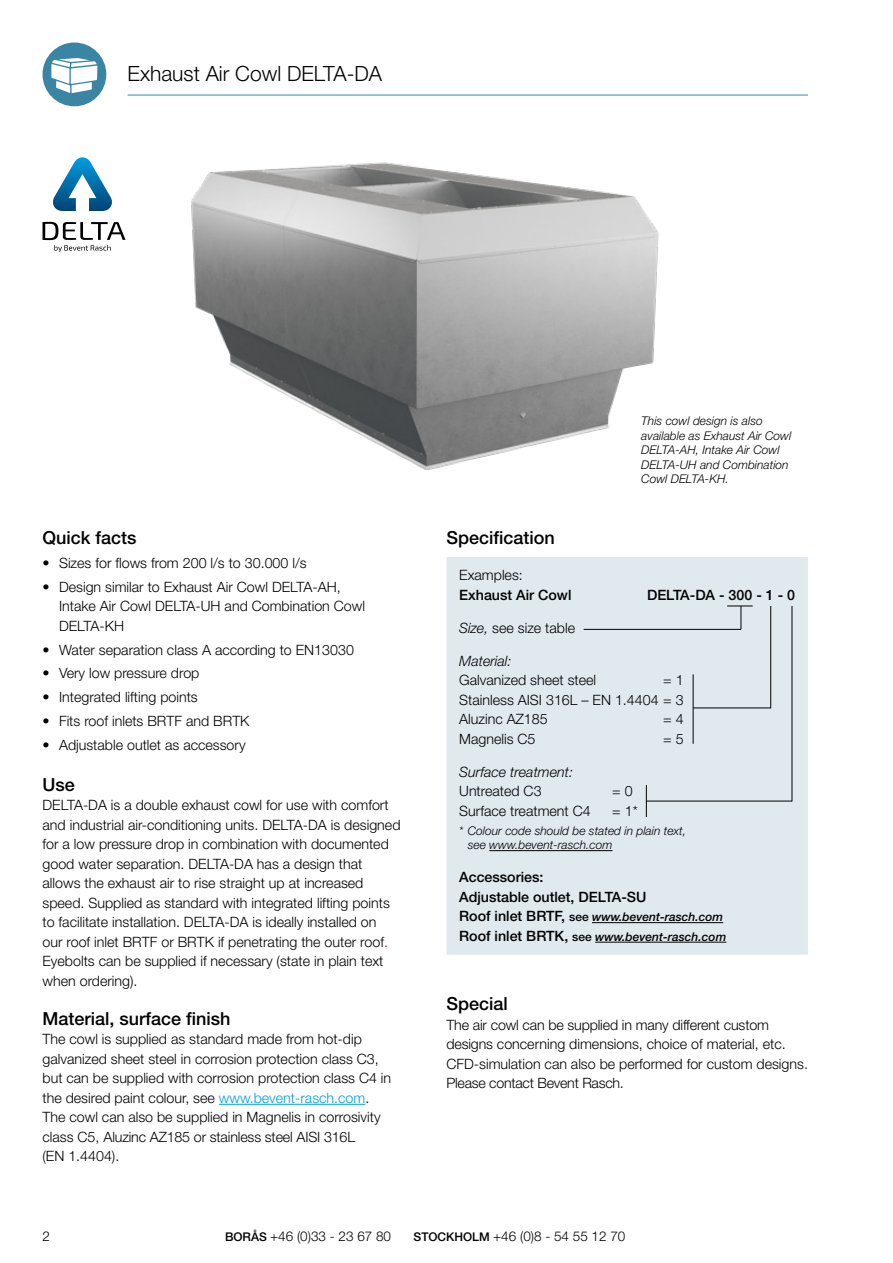
<style>
.page{position:relative;width:893px;height:1263px;background:#fff}
.page>*{position:absolute;margin:0;border:0;box-sizing:border-box;transform-origin:0 0}
.t1{font:300 21px "Helvetica Neue LT Std";color:#000}
.t2{font:500 18px "Helvetica Neue LT Std";color:#000}
.t3{font:300 14.25px/19.5px "Helvetica Neue LT Std";color:#000}
.t4{font:500 14.25px/19.5px "Helvetica Neue LT Std";color:#000}
.t5{font:italic 300 14.25px "Helvetica Neue LT Std";color:#000}
.t6{font:300 13.5px "Helvetica Neue LT Std";color:#000}
.t7{font:italic 300 12px/14.4px "Helvetica Neue LT Std";color:#000}
.t8{font:italic 500 12px/19.5px "Helvetica Neue LT Std";color:#000}
.s1{color:#c50e1f}
.s2{color:#009ee0}
.s3{font-style:italic}
.s4{font-style:normal;font-size:14.25px}
.s5{font-style:normal}
.s6{font-weight:500;font-size:12px}
</style>
<div class="page">
<div style="left:43px;top:43px;width:63px;height:63px;background:#3a85a3;border-radius:50%"></div>
<svg style="left:51px;top:58px;width:46px;height:35px"></svg>
<hr style="left:128px;top:95px;width:680px;height:1px;background:#3a85a3">
<svg style="left:52px;top:157px;width:60px;height:54px"></svg>
<svg style="left:43px;top:222px;width:82px;height:30px"></svg>
<img style="left:191px;top:162px;width:468px;height:308px">
<div style="left:446px;top:557px;width:362px;height:398px;background:#e0e9ee"></div>
<hr style="left:219px;top:1104px;width:146px;height:1px;background:#009ee0">
<hr style="left:489px;top:850px;width:123px;height:1px;background:#000">
<hr style="left:592px;top:922px;width:131px;height:1px;background:#000">
<hr style="left:595px;top:942px;width:131px;height:1px;background:#000">
<svg style="left:727px;top:606px;width:26px;height:23px"></svg>
<hr style="left:584px;top:629px;width:157px;height:1px;background:#000">
<hr style="left:693px;top:674px;width:1px;height:70px;background:#000">
<hr style="left:693px;top:707px;width:78px;height:1px;background:#000">
<hr style="left:792px;top:606px;width:1px;height:195px;background:#000">
<hr style="left:646px;top:785px;width:1px;height:32px;background:#000">
<hr style="left:646px;top:801px;width:146px;height:1px;background:#000">
<hr style="left:770px;top:606px;width:1px;height:102px;background:#000">
<h1 class="t1" style="left:128px;top:61px;width:256px">Exhaust Air Cowl DELTA-DA</h1>
<p class="t2" style="left:43px;top:527px;width:96px">Quick facts</p>
<p class="t3" style="left:43px;top:553px;width:266px">• Sizes for flows from 200 l/s to 30.000 l/s</p>
<p class="t3" style="left:59px;top:577px;width:308px;text-indent:-17px">• Design similar to Exhaust Air Cowl DELTA-AH,<br>Intake Air Cowl DELTA-UH and Combination Cowl<br>DELTA-KH</p>
<p class="t3" style="left:43px;top:639px;width:313px">• Water separation class A according to EN13030</p>
<p class="t3" style="left:43px;top:663px;width:158px">• Very low pressure drop</p>
<p class="t3" style="left:43px;top:687px;width:157px">• Integrated lifting points</p>
<p class="t3" style="left:43px;top:711px;width:208px">• Fits roof inlets BRTF and BRTK</p>
<p class="t3" style="left:43px;top:735px;width:205px">• Adjustable outlet as accessory</p>
<p class="t2" style="left:43px;top:774px;width:34px">Use</p>
<p class="t3" style="left:43px;top:795px;width:359px">DELTA-DA is a double exhaust cowl for use with comfort and industrial air-conditioning units. DELTA-DA is designed for a low pressure drop in combination with documented good water separation. DELTA-DA has a design that allows the exhaust air to rise straight up at increased speed. Supplied as standard with integrated lifting points to facilitate installation. DELTA-DA is ideally installed on<br>our roof inlet BRTF or BRTK if penetrating the outer roof<span class="s1">.<br></span>Eyebolts can be supplied if necessary (state in plain text when ordering).</p>
<p class="t2" style="left:43px;top:1008px;width:190px">Material, surface finish</p>
<p class="t3" style="left:43px;top:1029px;width:350px">The cowl is supplied as standard made from hot-dip galvanized sheet steel in corrosion protection class C3, but can be supplied with corrosion protection class C4 in the desired paint colour, see <span class="s2">www.bevent-rasch.com</span>.<br>The cowl can also be supplied in Magnelis in corrosivity class C5, Aluzinc AZ185 or stainless steel AISI 316L<br>(EN 1.4404).</p>
<p class="t2" style="left:446px;top:527px;width:110px">Specification</p>
<p class="t7" style="left:641px;top:414px;width:152px">This cowl design is also available as Exhaust Air Cowl<br>DELTA-AH, Intake Air Cowl<br>DELTA-UH and Combination<br>Cowl DELTA-KH.</p>
<p class="t3" style="left:459px;top:565px;width:65px">Examples:</p>
<p class="t4" style="left:459px;top:584px;width:114px">Exhaust Air Cowl</p>
<p class="t4" style="left:647px;top:584px;width:150px">DELTA-DA - 300 - 1 - 0</p>
<p class="t3" style="left:459px;top:617px;width:117px"><span class="s3">Size,</span> see size table</p>
<p class="t5" style="left:459px;top:652px;width:54px">Material:</p>
<p class="t3" style="left:459px;top:670px;width:138px">Galvanized sheet steel</p>
<p class="t3" style="left:459px;top:670px;width:226px;text-align:justify;text-indent:204px">= 1<br>Stainless AISI 316L – EN 1.4404 = 3<br>Aluzinc AZ185</p>
<p class="t3" style="left:663px;top:709px;width:22px">= 4</p>
<p class="t3" style="left:459px;top:728px;width:78px">Magnelis C5</p>
<p class="t3" style="left:663px;top:728px;width:22px">= 5</p>
<p class="t5" style="left:459px;top:763px;width:115px">Surface treatment:</p>
<p class="t3" style="left:459px;top:781px;width:84px">Untreated C3</p>
<p class="t3" style="left:612px;top:781px;width:22px">= 0</p>
<p class="t3" style="left:459px;top:800px;width:133px">Surface treatment C4</p>
<p class="t3" style="left:612px;top:800px;width:27px">= 1*</p>
<p class="t7" style="left:468px;top:823px;width:220px;text-indent:-9px">* Colour code should be stated in plain text, see www.bevent-rasch.com</p>
<p class="t4" style="left:459px;top:867px;width:189px">Accessories:<br>Adjustable outlet, DELTA-SU</p>
<p class="t8" style="left:459px;top:907px;width:269px"><span class="s4">Roof inlet BRTF,</span> <span class="s5">see</span> www.bevent-rasch.com<br><span class="s4">Roof inlet BRTK,</span> <span class="s5">see</span> www.bevent-rasch.com</p>
<p class="t2" style="left:446px;top:993px;width:63px">Special</p>
<p class="t3" style="left:446px;top:1014px;width:363px">The air cowl can be supplied in many different custom designs concerning dimensions, choice of material, etc.<br>CFD-simulation can also be performed for custom designs.<br>Please contact Bevent Rasch.</p>
<p class="t6" style="left:43px;top:1228px;width:9px">2</p>
<p class="t6" style="left:225px;top:1228px;width:168px"><span class="s6">BORÅS</span> +46 (0)33 - 23 67 80</p>
<p class="t6" style="left:414px;top:1228px;width:213px"><span class="s6">STOCKHOLM</span> +46 (0)8 - 54 55 12 70</p>
</div>
